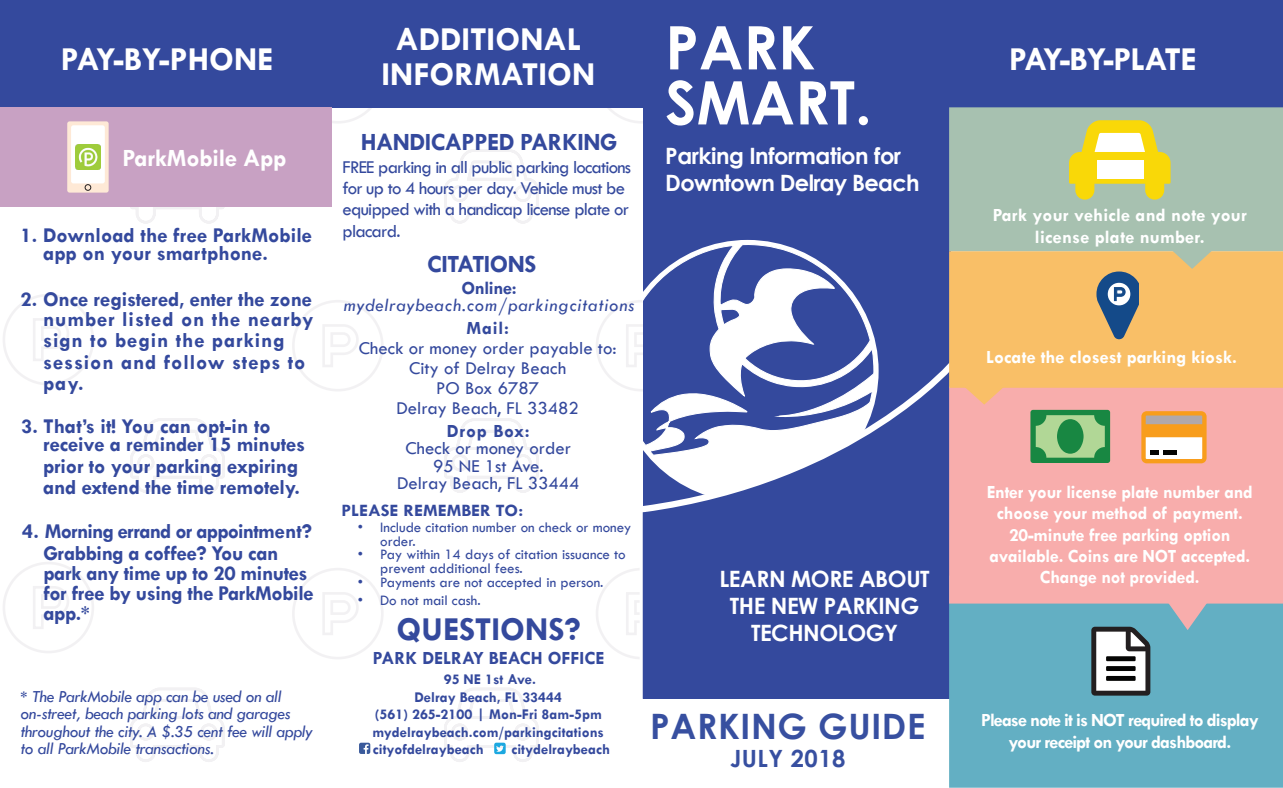
<style>
.page{position:relative;width:1283px;height:788px;background:#fff}
.page>*{position:absolute;margin:0;border:0;box-sizing:border-box;transform-origin:0 0}
.t1{font:700 60px/55px "Century Gothic";color:#fff}
.t2{font:700 35px "Century Gothic";letter-spacing:.02em;color:#374fa0}
.t3{font:700 33.75px "Tw Cen";color:#fff}
.t4{font:700 33.75px "Tw Cen";letter-spacing:-.02em;color:#fff}
.t5{font:700 33.75px "Tw Cen";color:#34499d}
.t6{font:700 25px "Tw Cen";letter-spacing:-.02em;color:#34499d}
.t7{font:700 25px "Tw Cen";letter-spacing:-.01em;color:#fff}
.t8{font:700 23.75px "Century Gothic";letter-spacing:.02em;color:#374fa0}
.t9{font:700 22.5px/27px "Century Gothic";letter-spacing:-.02em;color:#fff}
.t10{font:700 21.25px/20px "Tw Cen";letter-spacing:-.01em;color:#34499d}
.t11{font:700 21.25px/21.2px "Tw Cen";letter-spacing:.04em;color:#34499d}
.t12{font:700 21.25px "Tw Cen";letter-spacing:-.04em;color:#34499d}
.t13{font:700 18.75px/21.2px "Tw Cen";letter-spacing:-.01em;color:#fff;text-align:center}
.t14{font:18.75px "Tw Cen";color:#34499d}
.t15{font:18.75px/21.2px "Tw Cen";letter-spacing:-.04em;color:#34499d}
.t16{font:700 18.75px/22.5px "Tw Cen";letter-spacing:-.05em;color:#fff;text-align:center}
.t17{font:700 18.75px/22.5px "Tw Cen";letter-spacing:.01em;color:#fff;text-align:center}
.t18{font:700 18.75px "Tw Cen";color:#34499d}
.t19{font:italic 18.75px "Tw Cen";letter-spacing:.04em;color:#34499d}
.t20{font:italic 17.5px/17.5px "Tw Cen";letter-spacing:-.02em;color:#34499d}
.t21{font:700 17.5px "Tw Cen";color:#34499d;scale:1.06 1}
.t22{font:15px/13.8px "Tw Cen";color:#34499d}
.t23{font:700 15px "Tw Cen";color:#34499d}
.s1{font-weight:700;font-style:normal;font-size:16.25px}
</style>
<div class="page">
<svg style="left:130px;top:141px;width:409px;height:83px"></svg>
<svg style="left:130px;top:418px;width:409px;height:75px"></svg>
<svg style="left:130px;top:688px;width:409px;height:74px"></svg>
<svg style="left:331px;top:108px;width:41px;height:17px"></svg>
<svg style="left:608px;top:108px;width:35px;height:15px"></svg>
<svg style="left:3px;top:294px;width:91px;height:91px"></svg>
<svg style="left:292px;top:300px;width:91px;height:91px"></svg>
<svg style="left:3px;top:562px;width:91px;height:91px"></svg>
<svg style="left:292px;top:568px;width:91px;height:91px"></svg>
<svg style="left:596px;top:568px;width:40px;height:91px"></svg>
<div style="left:0;top:0;width:1282px;height:108px;background:#34499d"></div>
<div style="left:0;top:107px;width:331px;height:100px;background:#c8a1c3"></div>
<div style="left:68px;top:121px;width:41px;height:71px;background:#fee9d6;border-radius:2px"></div>
<div style="left:71px;top:125px;width:34px;height:58px;background:#fff;border-radius:2px"></div>
<svg style="left:85px;top:184px;width:6px;height:6px"></svg>
<img style="left:75px;top:144px;width:25px;height:25px">
<svg style="left:359px;top:742px;width:11px;height:11px"></svg>
<svg style="left:494px;top:742px;width:11px;height:12px"></svg>
<div style="left:643px;top:1px;width:307px;height:705px;background:#34499d"></div>
<svg style="left:596px;top:243px;width:275px;height:148px"></svg>
<svg style="left:636px;top:355px;width:313px;height:351px"></svg>
<svg style="left:642px;top:512px;width:4px;height:175px"></svg>
<div style="left:642px;top:687px;width:308px;height:11px;background:#34499d"></div>
<div style="left:949px;top:603px;width:333px;height:184px;background:#63afc3"></div>
<svg style="left:1091px;top:626px;width:59px;height:69px"></svg>
<div style="left:949px;top:388px;width:333px;height:215px;background:#f8adac"></div>
<svg style="left:1166px;top:566px;width:115px;height:94px;background:#a5aeb8"></svg>
<svg style="left:1141px;top:411px;width:65px;height:52px"></svg>
<hr style="left:1163px;top:450px;width:13px;height:4px;background:#050504">
<svg style="left:1030px;top:410px;width:80px;height:53px;background:#5caa67"></svg>
<div style="left:949px;top:251px;width:333px;height:137px;background:#f9bf67"></div>
<svg style="left:898px;top:298px;width:107px;height:106px"></svg>
<svg style="left:1096px;top:271px;width:42px;height:68px;background:#707f8b"></svg>
<div style="left:949px;top:107px;width:333px;height:144px;background:#a7c1b0"></div>
<svg style="left:1171px;top:249px;width:42px;height:20px"></svg>
<svg style="left:1069px;top:120px;width:101px;height:79px;background:#e0d55a"></svg>
<div style="left:1097px;top:160px;width:46px;height:19px;background:#fff"></div>
<p class="t3" style="left:61px;top:39px;width:214px">PAY-BY-PHONE</p>
<p class="t7" style="left:123px;top:143px;width:165px">ParkMobile App</p>
<p class="t10" style="left:21px;top:225px;width:293px">1. Download the free ParkMobile</p>
<p class="t10" style="left:43px;top:243px;width:226px">app on your smartphone.</p>
<p class="t10" style="left:21px;top:288px;width:293px">2. Once registered, enter the zone</p>
<p class="t11" style="left:43px;top:308px;width:272px">number listed on the nearby sign to begin the parking session and follow steps to pay.</p>
<p class="t10" style="left:21px;top:416px;width:251px">3. That’s it! You can opt-in to</p>
<p class="t10" style="left:43px;top:433px;width:263px;line-height:21.2px">receive a reminder 15 minutes prior to your parking expiring and extend the time remotely.</p>
<p class="t12" style="left:22px;top:518px;width:291px">4. Morning errand or appointment?</p>
<p class="t10" style="left:43px;top:542px;width:272px">Grabbing a coffee? You can park any time up to 20 minutes for free by using the ParkMobile app.*</p>
<p class="t20" style="left:21px;top:687px;width:294px"><span class="s1">*</span> The ParkMobile app can be used on all on-street, beach parking lots and garages throughout the city. A $.35 cent fee will apply to all ParkMobile transactions.</p>
<p class="t3" style="left:395px;top:19px;width:187px">ADDITIONAL</p>
<p class="t3" style="left:381px;top:54px;width:215px">INFORMATION</p>
<p class="t6" style="left:361px;top:127px;width:258px">HANDICAPPED PARKING</p>
<p class="t15" style="left:342px;top:156px;width:290px">FREE parking in all public parking locations for up to 4 hours per day. Vehicle must be equipped with a handicap license plate or placard.</p>
<p class="t6" style="left:427px;top:249px;width:111px">CITATIONS</p>
<p class="t18" style="left:461px;top:276px;width:57px">Online:</p>
<p class="t19" style="left:343px;top:294px;width:293px">mydelraybeach.com/parkingcitations</p>
<p class="t18" style="left:466px;top:317px;width:44px">Mail:</p>
<p class="t14" style="left:359px;top:337px;width:259px">Check or money order payable to:</p>
<p class="t14" style="left:409px;top:357px;width:159px">City of Delray Beach</p>
<p class="t14" style="left:436px;top:377px;width:105px">PO Box 6787</p>
<p class="t14" style="left:396px;top:397px;width:184px">Delray Beach, FL 33482</p>
<p class="t18" style="left:447px;top:419px;width:84px">Drop Box:</p>
<p class="t14" style="left:405px;top:437px;width:167px">Check or money order</p>
<p class="t14" style="left:433px;top:454px;width:112px">95 NE 1st Ave.</p>
<p class="t14" style="left:397px;top:472px;width:184px">Delray Beach, FL 33444</p>
<p class="t21" style="left:341px;top:500px;width:173px">PLEASE REMEMBER TO:</p>
<p class="t22" style="left:380px;top:520px;width:252px;text-indent:-22px">• Include citation number on check or money order.</p>
<p class="t22" style="left:380px;top:547px;width:247px;text-indent:-22px">• Pay within 14 days of citation issuance to prevent additional fees.</p>
<p class="t22" style="left:358px;top:592px;width:125px">• Do not mail cash.</p>
<p class="t22" style="left:358px;top:575px;width:247px">• Payments are not accepted in person.</p>
<p class="t5" style="left:396px;top:608px;width:186px">QUESTIONS?</p>
<p class="t18" style="left:373px;top:647px;width:233px">PARK DELRAY BEACH OFFICE</p>
<p class="t23" style="left:444px;top:670px;width:94px">95 NE 1st Ave.</p>
<p class="t23" style="left:414px;top:688px;width:149px">Delray Beach, FL 33444</p>
<p class="t23" style="left:375px;top:705px;width:229px">(561) 265-2100 | Mon-Fri 8am-5pm</p>
<p class="t23" style="left:372px;top:722px;width:233px">mydelraybeach.com/parkingcitations</p>
<p class="t23" style="left:373px;top:739px;width:113px">cityofdelraybeach</p>
<p class="t23" style="left:511px;top:739px;width:100px">citydelraybeach</p>
<p class="t1" style="left:665px;top:19px;width:208px">PARK<br>SMART.</p>
<p class="t9" style="left:665px;top:142px;width:256px">Parking Information for<br>Downtown Delray Beach</p>
<p class="t9" style="left:719px;top:565px;width:212px;text-align:center">LEARN MORE ABOUT<br>THE NEW PARKING<br>TECHNOLOGY</p>
<p class="t2" style="left:650px;top:704px;width:277px">PARKING GUIDE</p>
<p class="t8" style="left:730px;top:743px;width:117px">JULY 2018</p>
<p class="t4" style="left:1009px;top:39px;width:189px">PAY-BY-PLATE</p>
<p class="t17" style="left:992px;top:203px;width:256px">Park your vehicle and note your license plate number.</p>
<p class="t13" style="left:986px;top:346px;width:252px">Locate the closest parking kiosk.</p>
<p class="t13" style="left:986px;top:481px;width:268px">Enter your license plate number and choose your method of payment.<br>20-minute free parking option available. Coins are NOT accepted.<br>Change not provided.</p>
<p class="t16" style="left:981px;top:708px;width:279px">Please note it is NOT required to display your receipt on your dashboard.</p>
</div>
